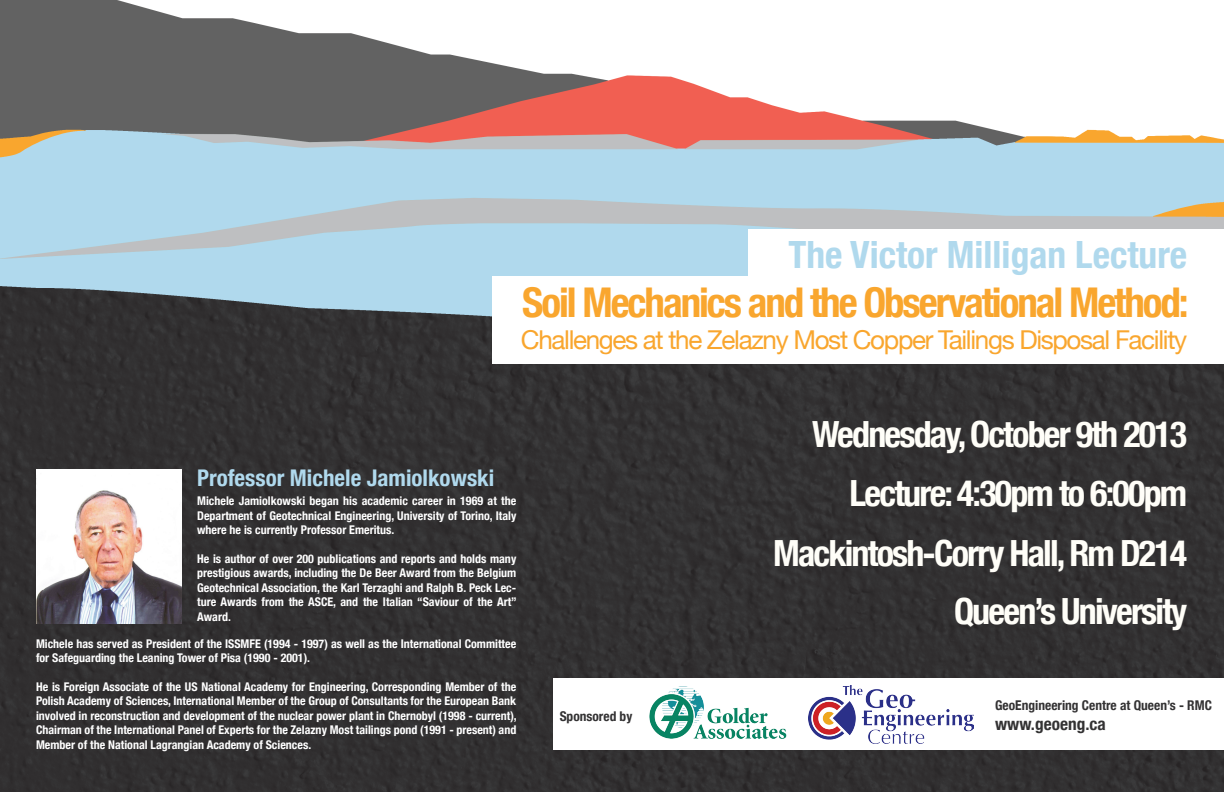
<style>
.page{position:relative;width:1224px;height:792px;background:#fff}
.page>*{position:absolute;margin:0;border:0;box-sizing:border-box;transform-origin:0 0}
.t1{font:700 condensed 41px "Helvetica Neue";letter-spacing:-.05em;color:#f9a62e}
.t2{font:700 condensed 37.6px "Helvetica Neue";color:#b0d9ed}
.t3{font:700 condensed 36.1px/59.3px "Helvetica Neue";letter-spacing:-.05em;color:#fffef8;text-align:right}
.t4{font:26px "Helvetica Neue";letter-spacing:-.05em;color:#f9a62e}
.t5{font:700 condensed 23px "Helvetica Neue";color:#b0d9ed}
.t6{font:700 condensed 17.3px "Helvetica Neue";color:#333233}
.t7{font:700 condensed 13.4px "Helvetica Neue";color:#333233}
.t8{font:700 condensed 12px/14.4px "Helvetica Neue";color:#fff;text-align:justify}
</style>
<div class="page">
<img style="left:0;top:0;width:1224px;height:792px">
<div style="left:749px;top:229px;width:475px;height:52px;background:#fff"></div>
<div style="left:492px;top:276px;width:732px;height:87px;background:#fff"></div>
<img style="left:36px;top:469px;width:145px;height:154px">
<div style="left:553px;top:679px;width:671px;height:71px;background:#fff"></div>
<img style="left:808px;top:685px;width:166px;height:59px">
<img style="left:649px;top:686px;width:138px;height:53px">
<h2 class="t2" style="left:788px;top:232px;width:400px">The Victor Milligan Lecture</h2>
<h1 class="t1" style="left:522px;top:278px;width:668px">Soil Mechanics and the Observational Method:</h1>
<h3 class="t4" style="left:521px;top:324px;width:668px">Challenges at the Zelazny Most Copper Tailings Disposal Facility</h3>
<h3 class="t5" style="left:197px;top:464px;width:299px">Professor Michele Jamiolkowski</h3>
<p class="t8" style="left:197px;top:494px;width:321px">Michele Jamiolkowski began his academic career in 1969 at the Department of Geotechnical Engineering, University of Torino, Italy where he is currently Professor Emeritus.</p>
<p class="t8" style="left:197px;top:551px;width:321px">He is author of over 200 publications and reports and holds many prestigious awards, including the De Beer Award from the Belgium Geotechnical Association, the Karl Terzaghi and Ralph B. Peck Lec&shy;ture Awards from the ASCE, and the Italian “Saviour of the Art” Award.</p>
<p class="t8" style="left:36px;top:636px;width:482px">Michele has served as President of the ISSMFE (1994 - 1997) as well as the International Committee for Safeguarding the Leaning Tower of Pisa (1990 - 2001).</p>
<p class="t8" style="left:36px;top:679px;width:482px">He is Foreign Associate of the US National Academy for Engineering, Corresponding Member of the Polish Academy of Sciences, International Member of the Group of Consultants for the European Bank involved in reconstruction and development of the nuclear power plant in Chernobyl (1998 - current), Chairman of the International Panel of Experts for the Zelazny Most tailings pond (1991 - present) and Member of the National Lagrangian Academy of Sciences.</p>
<p class="t7" style="left:560px;top:708px;width:74px">Sponsored by</p>
<h3 class="t3" style="left:773px;top:404px;width:416px">Wednesday, October 9th 2013<br>Lecture: 4:30pm to 6:00pm<br>Mackintosh-Corry Hall, Rm D214<br>Queen’s University</h3>
<p class="t7" style="left:995px;top:697px;width:218px">GeoEngineering Centre at Queen’s - RMC</p>
<h3 class="t6" style="left:995px;top:714px;width:112px">www.geoeng.ca</h3>
</div>
